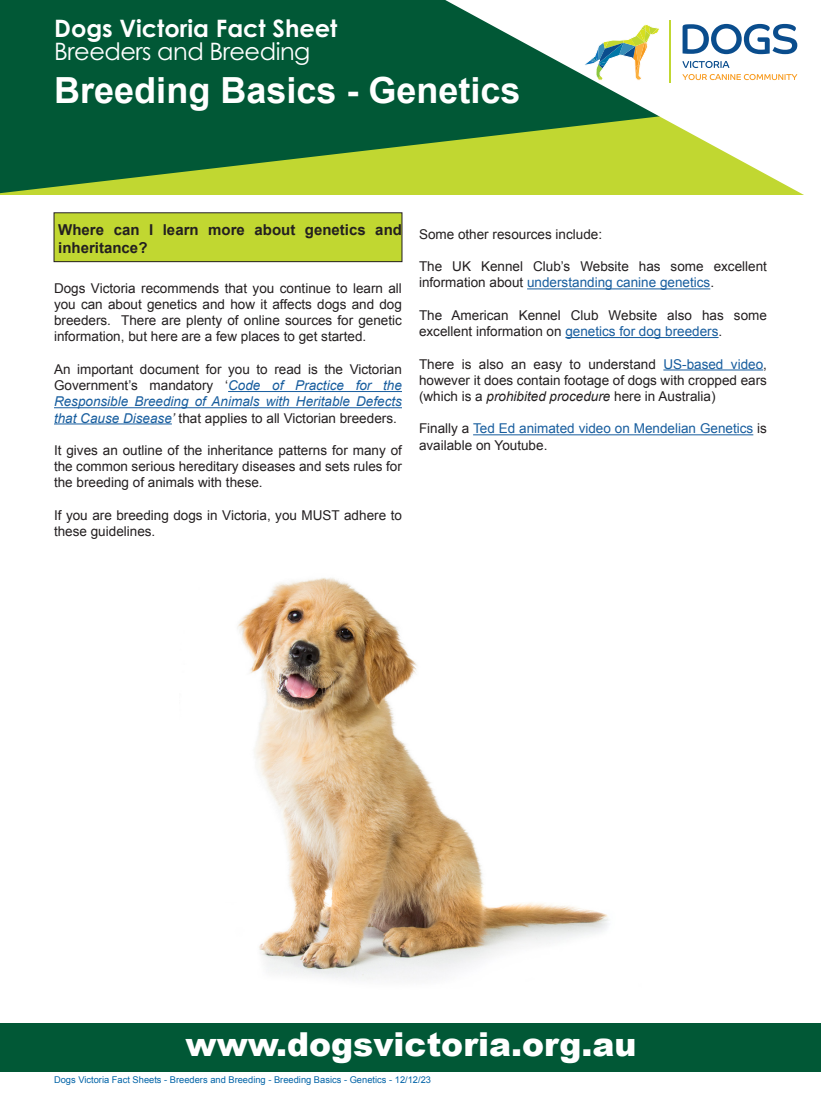
<style>
.page{position:relative;width:821px;height:1115px;background:#fff}
.page>*{position:absolute;margin:0;border:0;box-sizing:border-box;transform-origin:0 0}
.t1{font:700 36px "Arial";color:#fff}
.t2{font:900 33px "Arial";color:#fff}
.t3{font:700 24px "Century Gothic Pro";color:#fff}
.t4{font:24px "Century Gothic Pro";letter-spacing:-.02em;color:#fff}
.t5{font:700 15px/18px "Arial";color:#231f20}
.t6{font:13.5px/16.2px "Arial";color:#231f20;text-align:justify}
.t7{font:13.5px/16.2px "Arial";color:#175d9e}
.t8{font:9.3px "Arial";color:#0163a7}
.s1{font-style:italic;color:#175d9e}
.s2{font-style:italic}
.s3{color:#175d9e}
.s4{color:#231f20}
</style>
<div class="page">
<div style="left:0;top:1022px;width:821px;height:49px;background:#015836"></div>
<div style="left:54px;top:213px;width:348px;height:48px;background:#c1d731"></div>
<div style="left:54px;top:212px;width:348px;height:50px;border:1px solid #231f20"></div>
<hr style="left:228px;top:391px;width:174px;height:1px;background:#175d9e">
<hr style="left:54px;top:407px;width:348px;height:1px;background:#175d9e">
<hr style="left:54px;top:423px;width:118px;height:1px;background:#175d9e">
<hr style="left:527px;top:288px;width:183px;height:1px;background:#175d9e">
<hr style="left:565px;top:337px;width:153px;height:1px;background:#175d9e">
<hr style="left:663px;top:369px;width:100px;height:1px;background:#175d9e">
<hr style="left:473px;top:434px;width:280px;height:1px;background:#175d9e">
<svg style="left:0;top:0;width:445px;height:193px;background:#1a6835"></svg>
<svg style="left:445px;top:0;width:359px;height:195px"></svg>
<svg style="left:682px;top:24px;width:115px;height:30px"></svg>
<svg style="left:682px;top:61px;width:47px;height:7px"></svg>
<svg style="left:682px;top:74px;width:115px;height:6px"></svg>
<hr style="left:669px;top:21px;width:1px;height:62px;background:#c1d731">
<svg style="left:581px;top:24px;width:79px;height:56px"></svg>
<img style="left:237px;top:578px;width:372px;height:402px">
<p class="t3" style="left:54px;top:13px;width:284px">Dogs Victoria Fact Sheet</p>
<p class="t4" style="left:54px;top:36px;width:257px">Breeders and Breeding</p>
<p class="t1" style="left:54px;top:67px;width:468px">Breeding Basics - Genetics</p>
<p class="t5" style="left:58px;top:221px;width:345px">Where can I learn more about genetics and inheritance?</p>
<p class="t6" style="left:54px;top:280px;width:349px">Dogs Victoria recommends that you continue to learn all you can about genetics and how it affects dogs and dog breeders. There are plenty of online sources for genetic information, but here are a few places to get started.</p>
<p class="t6" style="left:54px;top:361px;width:349px">An important document for you to read is the Victorian Government’s mandatory ‘<span class="s1">Code of Practice for the Responsible Breeding of Animals with Heritable Defects that Cause Disease</span><span class="s2">’</span> that applies to all Victorian breeders.</p>
<p class="t6" style="left:54px;top:442px;width:349px">It gives an outline of the inheritance patterns for many of the common serious hereditary diseases and sets rules for the breeding of animals with these.</p>
<p class="t6" style="left:54px;top:507px;width:349px">If you are breeding dogs in Victoria, you MUST adhere to these guidelines.</p>
<p class="t6" style="left:419px;top:226px;width:185px">Some other resources include:</p>
<p class="t6" style="left:419px;top:258px;width:349px">The UK Kennel Club’s Website has some excellent information about <span class="s3">understanding canine genetics</span>.</p>
<p class="t6" style="left:419px;top:307px;width:349px">The American Kennel Club Website also has some excellent information on <span class="s3">genetics for dog breeders</span>.</p>
<p class="t6" style="left:419px;top:356px;width:349px">There is also an easy to understand <span class="s3">US-based video</span>, however it does contain footage of dogs with cropped ears (which is a <span class="s2">prohibited procedure</span> here in Australia)</p>
<p class="t7" style="left:419px;top:420px;width:349px"><span class="s4">Finally a</span> Ted Ed animated video on Mendelian Genetics <span class="s4">is available on Youtube.</span></p>
<p class="t2" style="left:185px;top:1019px;width:452px">www.dogsvictoria.org.au</p>
<p class="t8" style="left:54px;top:1073px;width:378px">Dogs Victoria Fact Sheets - Breeders and Breeding - Breeding Basics - Genetics - 12/12/23</p>
</div>
